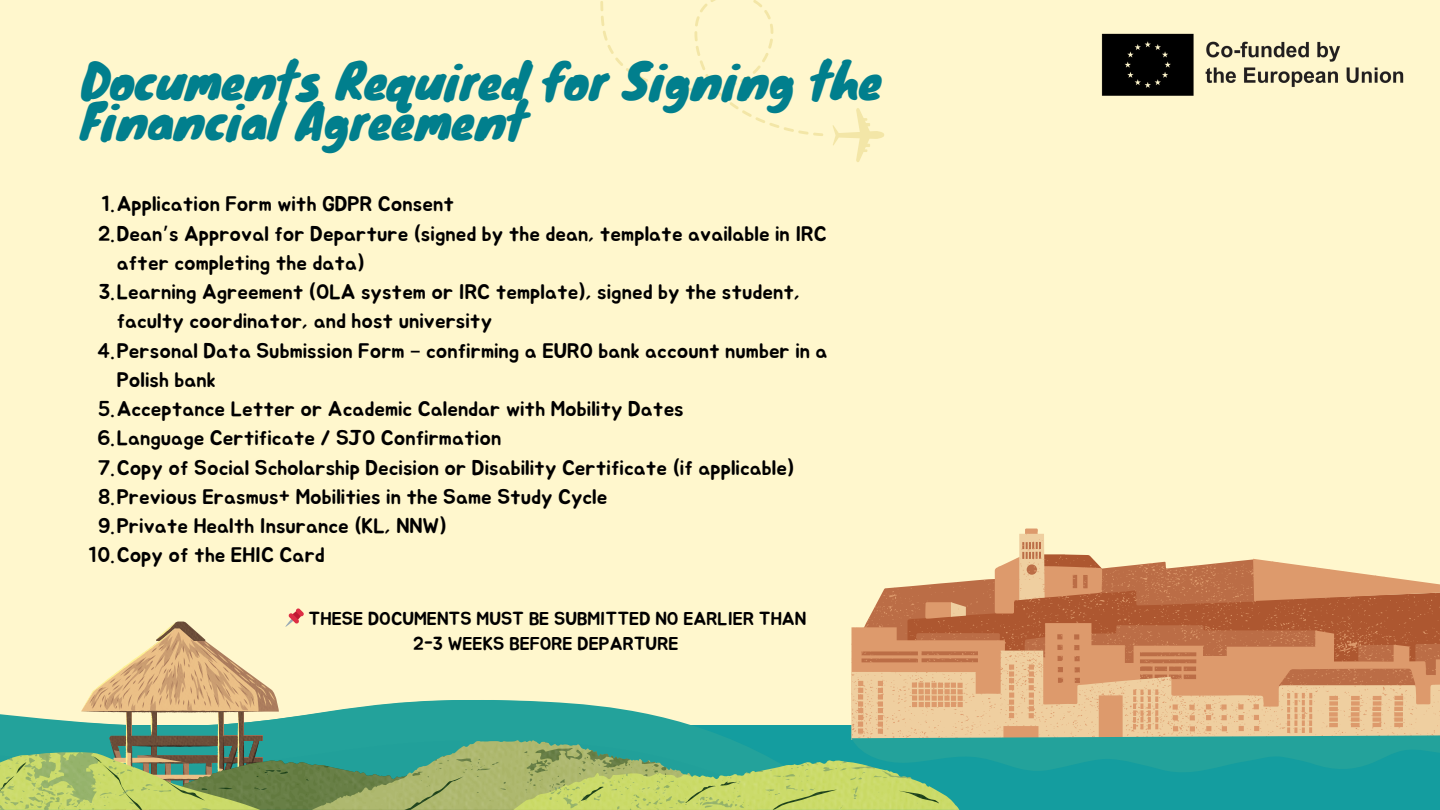
<style>
.page{position:relative;width:1440px;height:810px;background:#fff7cd}
.page>*{position:absolute;margin:0;border:0;box-sizing:border-box;transform-origin:0 0}
.t1{font:48px/39.8px "Knewave";color:#017f8d}
.t2{font:21px/29.2px "Jua";color:#000}
.t3{font:18.5px/25.6px "Jua";color:#000}
.s1{font-family:"Noto Sans Gurmukhi"}
</style>
<div class="page">
<svg style="left:874px;top:529px;width:566px;height:79px"></svg>
<svg style="left:600px;top:0;width:284px;height:162px"></svg>
<img style="left:1101px;top:33px;width:303px;height:63px">
<svg style="left:0;top:608px;width:1440px;height:202px"></svg>
<p class="t1" style="left:81px;top:59px;width:803px">Documents Required for Signing the<br>Financial Agreement</p>
<h1 class="t2" style="left:102px;top:191px;width:354px">1.Application Form with GDPR Consent</h1>
<p class="t2" style="left:117px;top:220px;width:712px;text-indent:-19px">2.Dean<span class="s1">’</span>s Approval for Departure (signed by the dean, template available in IRC after completing the data)</p>
<p class="t2" style="left:117px;top:278px;width:685px;text-indent:-18px">3.Learning Agreement (OLA system or IRC template), signed by the student, faculty coordinator, and host university</p>
<p class="t2" style="left:117px;top:337px;width:712px;text-indent:-20px">4.Personal Data Submission Form <span class="s1">–</span> confirming a EURO bank account number in a<br>Polish bank</p>
<p class="t2" style="left:98px;top:395px;width:587px">5.Acceptance Letter or Academic Calendar with Mobility Dates</p>
<p class="t2" style="left:97px;top:425px;width:405px">6.Language Certificate / SJO Confirmation</p>
<p class="t2" style="left:98px;top:454px;width:698px">7.Copy of Social Scholarship Decision or Disability Certificate (if applicable)</p>
<p class="t2" style="left:98px;top:483px;width:511px">8.Previous Erasmus+ Mobilities in the Same Study Cycle</p>
<p class="t2" style="left:98px;top:512px;width:350px">9.Private Health Insurance (KL, NNW)</p>
<p class="t2" style="left:89px;top:542px;width:237px">10.Copy of the EHIC Card</p>
<p class="t3" style="left:413px;top:606px;width:395px;text-indent:-105px">THESE DOCUMENTS MUST BE SUBMITTED NO EARLIER THAN<br>2-3 WEEKS BEFORE DEPARTURE</p>
</div>
